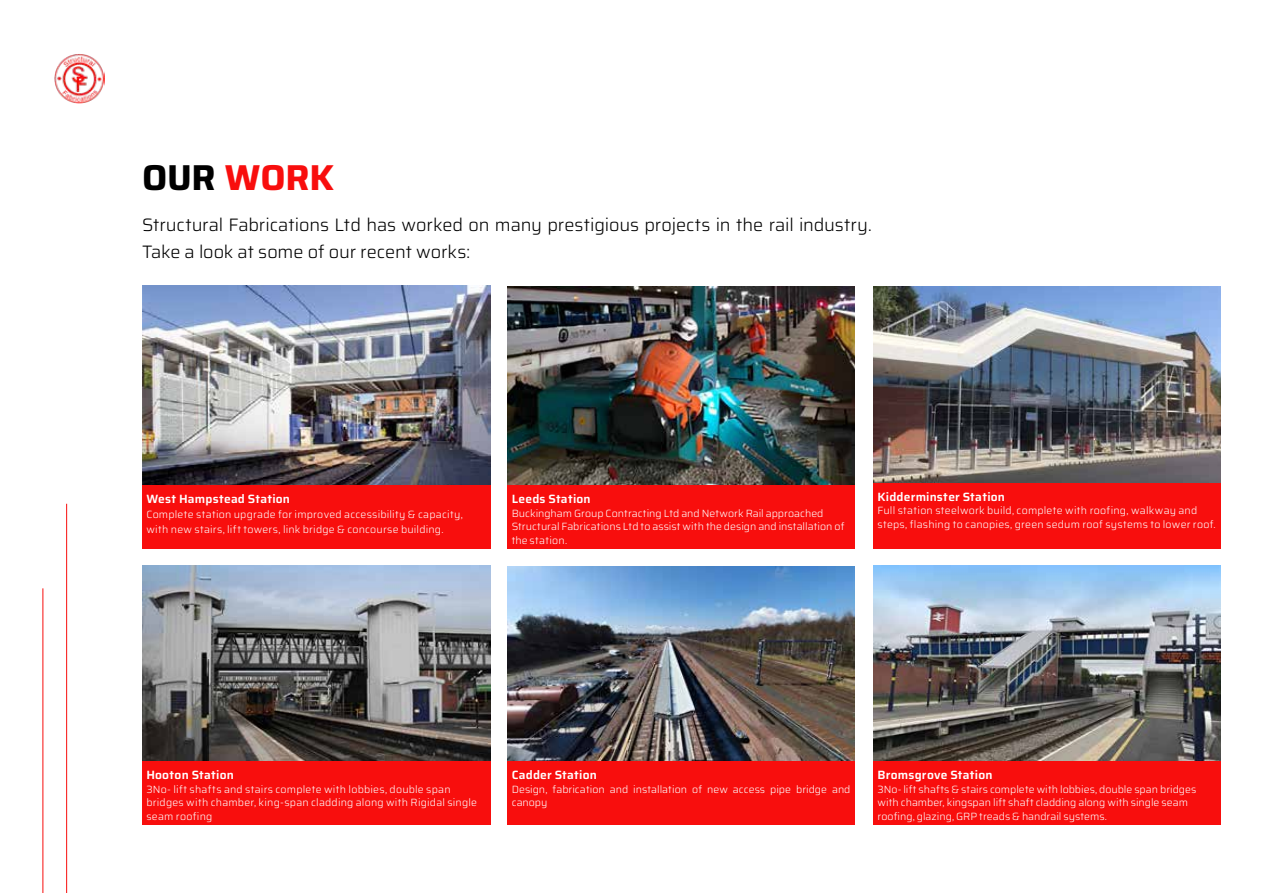
<style>
.page{position:relative;width:1263px;height:893px;background:#fff}
.page>*{position:absolute;margin:0;border:0;box-sizing:border-box;transform-origin:0 0}
.t1{font:100 36px "Saira";letter-spacing:-.01em;color:#f80e0d}
.t2{font:100 18px/27px "Saira";letter-spacing:-.005em;color:#000}
.t3{font:100 12px "Saira";letter-spacing:.015em;color:#fff}
.t4{font:100 10.5px/13.5px "Saira";letter-spacing:.015em;color:#fff}
.s1{color:#000}
</style>
<div class="page">
<hr style="left:66px;top:504px;width:1px;height:389px;background:#f80e0d">
<hr style="left:43px;top:588px;width:1px;height:305px;background:#f80e0d">
<img style="left:142px;top:286px;width:348px;height:199px">
<div style="left:142px;top:485px;width:348px;height:64px;background:#f80e0d"></div>
<img style="left:507px;top:286px;width:348px;height:199px">
<img style="left:873px;top:286px;width:347px;height:197px">
<img style="left:142px;top:566px;width:348px;height:195px">
<img style="left:507px;top:566px;width:348px;height:195px">
<img style="left:873px;top:566px;width:347px;height:195px">
<div style="left:507px;top:485px;width:348px;height:64px;background:#f80e0d"></div>
<div style="left:873px;top:483px;width:347px;height:66px;background:#f80e0d"></div>
<div style="left:142px;top:761px;width:348px;height:64px;background:#f80e0d"></div>
<div style="left:507px;top:761px;width:348px;height:64px;background:#f80e0d"></div>
<div style="left:873px;top:761px;width:347px;height:64px;background:#f80e0d"></div>
<img style="left:54px;top:54px;width:50px;height:49px">
<h1 class="t1" style="left:142px;top:148px;width:193px"><span class="s1">OUR</span> WORK</h1>
<h2 class="t2" style="left:142px;top:211px;width:731px">Structural Fabrications Ltd has worked on many prestigious projects in the rail industry.<br>Take a look at some of our recent works:</h2>
<p class="t3" style="left:146px;top:489px;width:145px">West Hampstead Station</p>
<p class="t4" style="left:146px;top:506px;width:318px;line-height:15px">Complete station upgrade for improved accessibility &amp; capacity, with new stairs, lift towers, link bridge &amp; concourse building.</p>
<p class="t3" style="left:512px;top:489px;width:80px">Leeds Station</p>
<p class="t4" style="left:512px;top:506px;width:334px">Buckingham Group Contracting Ltd and Network Rail approached<br>Structural Fabrications Ltd to assist with the design and installation of the station.</p>
<p class="t3" style="left:877px;top:487px;width:129px">Kidderminster Station</p>
<p class="t4" style="left:877px;top:503px;width:340px">Full station steelwork build, complete with roofing, walkway and steps, flashing to canopies, green sedum roof systems to lower roof.</p>
<p class="t3" style="left:146px;top:765px;width:89px">Hooton Station</p>
<p class="t4" style="left:146px;top:782px;width:332px">3No- lift shafts and stairs complete with lobbies, double span bridges with chamber, king-span cladding along with Rigidal single seam roofing</p>
<p class="t3" style="left:512px;top:765px;width:87px">Cadder Station</p>
<p class="t4" style="left:512px;top:782px;width:340px">Design, fabrication and installation of new access pipe bridge and canopy</p>
<p class="t3" style="left:877px;top:765px;width:117px">Bromsgrove Station</p>
<p class="t4" style="left:877px;top:782px;width:320px">3No- lift shafts &amp; stairs complete with lobbies, double span bridges with chamber, kingspan lift shaft cladding along with single seam roofing, glazing, GRP treads &amp; handrail systems.</p>
</div>
